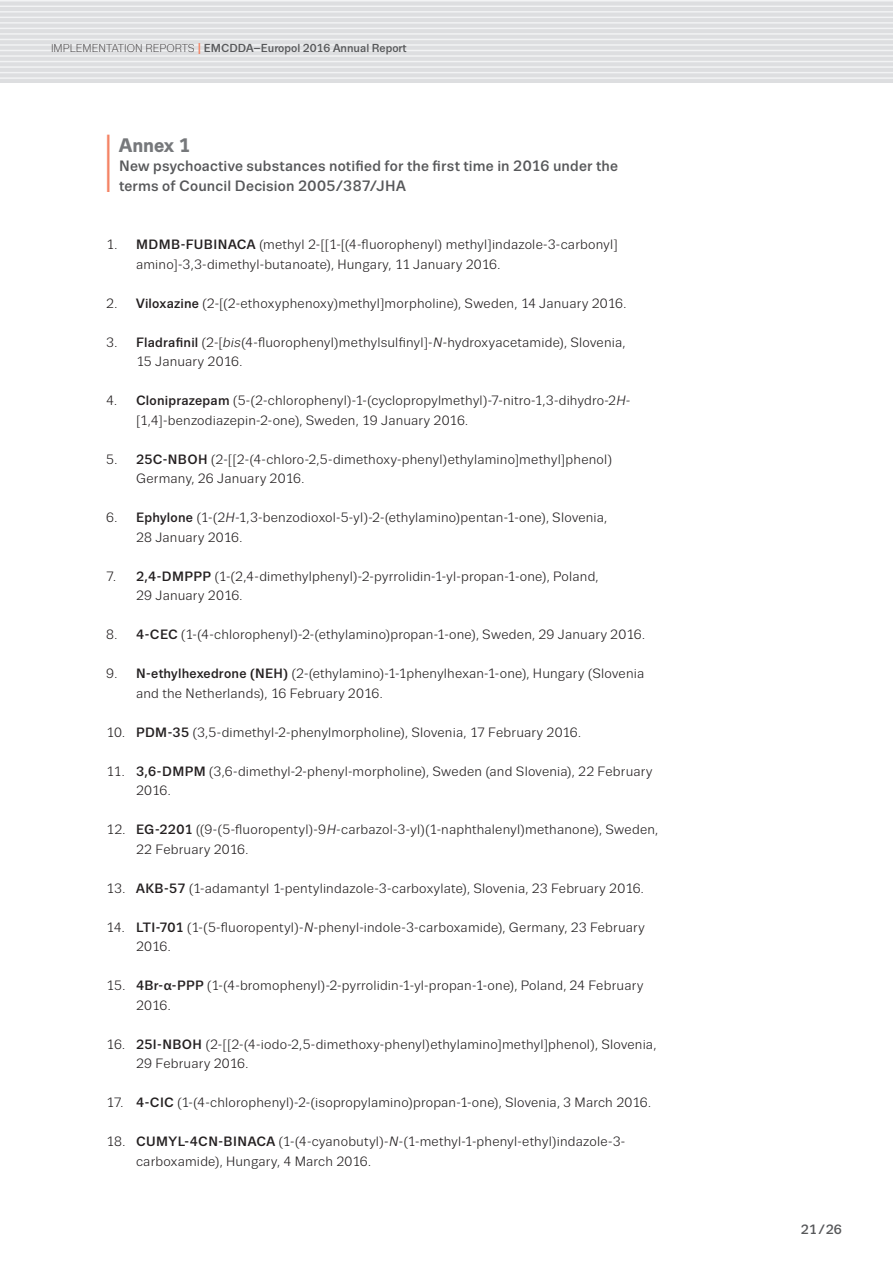
<style>
.page{position:relative;width:893px;height:1263px;background:#fff}
.page>*{position:absolute;margin:0;border:0;box-sizing:border-box;transform-origin:0 0}
.I_Headline{font:700 81.9px "Trivia Sans";color:#f48465;scale:.18 1}
.I_Headline-2{font:700 19.5px "Trivia Sans";letter-spacing:-.01em;color:#76787b}
.III_Headline_3{font:500 15px/19.5px "Trivia Sans";letter-spacing:.015em;color:#57585a}
.t1{font:13.5px/19.5px "Trivia Sans";letter-spacing:.015em;color:#231f20}
.t2{font:500 13.5px "Trivia Sans";color:#57585a}
.t3{font:500 11.55px "Trivia Sans";color:#57585a}
.s1{font-weight:300;font-size:11.25px;color:#231f20}
.s2{font-size:15.6px;color:#f48465}
.s3{font-weight:700}
.s4{font-style:italic}
</style>
<div class="page">
<div style="left:0;top:0;width:893px;height:83px;background:#dddee0"></div>
<hr style="left:0;top:0;width:893px;height:2px;background:#f2f3f4">
<hr style="left:0;top:6px;width:893px;height:1px;background:#f2f3f4">
<hr style="left:0;top:11px;width:893px;height:2px;background:#f2f3f4">
<hr style="left:0;top:17px;width:893px;height:1px;background:#f2f3f4">
<hr style="left:0;top:22px;width:893px;height:2px;background:#f2f3f4">
<hr style="left:0;top:28px;width:893px;height:1px;background:#f2f3f4">
<hr style="left:0;top:33px;width:893px;height:2px;background:#f2f3f4">
<hr style="left:0;top:39px;width:893px;height:1px;background:#f2f3f4">
<hr style="left:0;top:44px;width:893px;height:2px;background:#f2f3f4">
<hr style="left:0;top:50px;width:893px;height:1px;background:#f2f3f4">
<hr style="left:0;top:55px;width:893px;height:2px;background:#f2f3f4">
<hr style="left:0;top:61px;width:893px;height:1px;background:#f2f3f4">
<hr style="left:0;top:66px;width:893px;height:2px;background:#f2f3f4">
<hr style="left:0;top:72px;width:893px;height:1px;background:#f2f3f4">
<hr style="left:0;top:77px;width:893px;height:2px;background:#f2f3f4">
<p class="t3" style="left:51px;top:42px;width:357px"><span class="s1">IMPLEMENTATION REPORTS</span> <span class="s2">I</span> EMCDDA–Europol 2016 Annual Report</p>
<p class="I_Headline" style="left:106px;top:119px;width:27px">I</p>
<p class="I_Headline-2" style="left:119px;top:134px;width:73px">Annex 1</p>
<p class="III_Headline_3" style="left:119px;top:156px;width:500px">New psychoactive substances notified for the first time in 2016 under the terms of Council Decision 2005/387/JHA</p>
<p class="t1" style="left:136px;top:235px;width:483px;text-indent:-30px">1. <span class="s3">MDMB-FUBINACA</span> (methyl 2-[[1-[(4-fluorophenyl) methyl]indazole-3-carbonyl] amino]-3,3-dimethyl-butanoate), Hungary, 11 January 2016.</p>
<p class="t1" style="left:106px;top:293px;width:521px">2. <span class="s3">Viloxazine</span> (2-[(2-ethoxyphenoxy)methyl]morpholine), Sweden, 14 January 2016.</p>
<p class="t1" style="left:136px;top:332px;width:491px;text-indent:-30px">3. <span class="s3">Fladrafinil</span> (2-[<span class="s4">bis</span>(4-fluorophenyl)methylsulfinyl]-<span class="s4">N</span>-hydroxyacetamide), Slovenia,<br>15 January 2016.</p>
<p class="t1" style="left:136px;top:391px;width:496px;text-indent:-30px">4. <span class="s3">Cloniprazepam</span> (5-(2-chlorophenyl)-1-(cyclopropylmethyl)-7-nitro-1,3-dihydro-2<span class="s4">H-</span>[1,4]-benzodiazepin-2-one), Sweden, 19 January 2016.</p>
<p class="t1" style="left:136px;top:449px;width:478px;text-indent:-30px">5. <span class="s3">25C-NBOH</span> (2-[[2-(4-chloro-2,5-dimethoxy-phenyl)ethylamino]methyl]phenol)<br>Germany, 26 January 2016.</p>
<p class="t1" style="left:136px;top:508px;width:473px;text-indent:-30px">6. <span class="s3">Ephylone</span> (1-(2<span class="s4">H-</span>1,3-benzodioxol-5-yl)-2-(ethylamino)pentan-1-one), Slovenia,<br>28 January 2016.</p>
<p class="t1" style="left:136px;top:566px;width:464px;text-indent:-30px">7. <span class="s3">2,4-DMPPP</span> (1-(2,4-dimethylphenyl)-2-pyrrolidin-1-yl-propan-1-one), Poland,<br>29 January 2016.</p>
<p class="t1" style="left:106px;top:625px;width:540px">8. <span class="s3">4-CEC</span> (1-(4-chlorophenyl)-2-(ethylamino)propan-1-one), Sweden, 29 January 2016.</p>
<p class="t1" style="left:136px;top:664px;width:510px;text-indent:-30px">9. <span class="s3">N-ethylhexedrone (NEH)</span> (2-(ethylamino)-1-1phenylhexan-1-one), Hungary (Slovenia and the Netherlands), 16 February 2016.</p>
<p class="t1" style="left:106px;top:722px;width:476px">10. <span class="s3">PDM-35</span> (3,5-dimethyl-2-phenylmorpholine), Slovenia, 17 February 2016.</p>
<p class="t1" style="left:136px;top:761px;width:518px;text-indent:-30px">11. <span class="s3">3,6-DMPM</span> (3,6-dimethyl-2-phenyl-morpholine), Sweden (and Slovenia), 22 February<br>2016.</p>
<p class="t1" style="left:136px;top:820px;width:524px;text-indent:-30px">12. <span class="s3">EG-2201</span> ((9-(5-fluoropentyl)-9<span class="s4">H-</span>carbazol-3-yl)(1-naphthalenyl)methanone), Sweden,<br>22 February 2016.</p>
<p class="t1" style="left:106px;top:878px;width:539px">13. <span class="s3">AKB-57</span> (1-adamantyl 1-pentylindazole-3-carboxylate), Slovenia, 23 February 2016.</p>
<p class="t1" style="left:136px;top:917px;width:510px;text-indent:-30px">14. <span class="s3">LTI-701</span> (1-(5-fluoropentyl)-<span class="s4">N</span>-phenyl-indole-3-carboxamide), Germany, 23 February<br>2016.</p>
<p class="t1" style="left:136px;top:976px;width:509px;text-indent:-30px">15. <span class="s3">4Br-α-PPP</span> (1-(4-bromophenyl)-2-pyrrolidin-1-yl-propan-1-one), Poland, 24 February<br>2016.</p>
<p class="t1" style="left:136px;top:1034px;width:522px;text-indent:-30px">16. <span class="s3">25I-NBOH</span> (2-[[2-(4-iodo-2,5-dimethoxy-phenyl)ethylamino]methyl]phenol), Slovenia,<br>29 February 2016.</p>
<p class="t1" style="left:106px;top:1093px;width:546px">17. <span class="s3">4-CIC</span> (1-(4-chlorophenyl)-2-(isopropylamino)propan-1-one), Slovenia, 3 March 2016.</p>
<p class="t1" style="left:136px;top:1132px;width:491px;text-indent:-30px">18. <span class="s3">CUMYL-4CN-BINACA</span> (1-(4-cyanobutyl)-<span class="s4">N</span>-(1-methyl-1-phenyl-ethyl)indazole-3- carboxamide), Hungary, 4 March 2016.</p>
<p class="t2" style="left:801px;top:1222px;width:43px">21/26</p>
</div>
